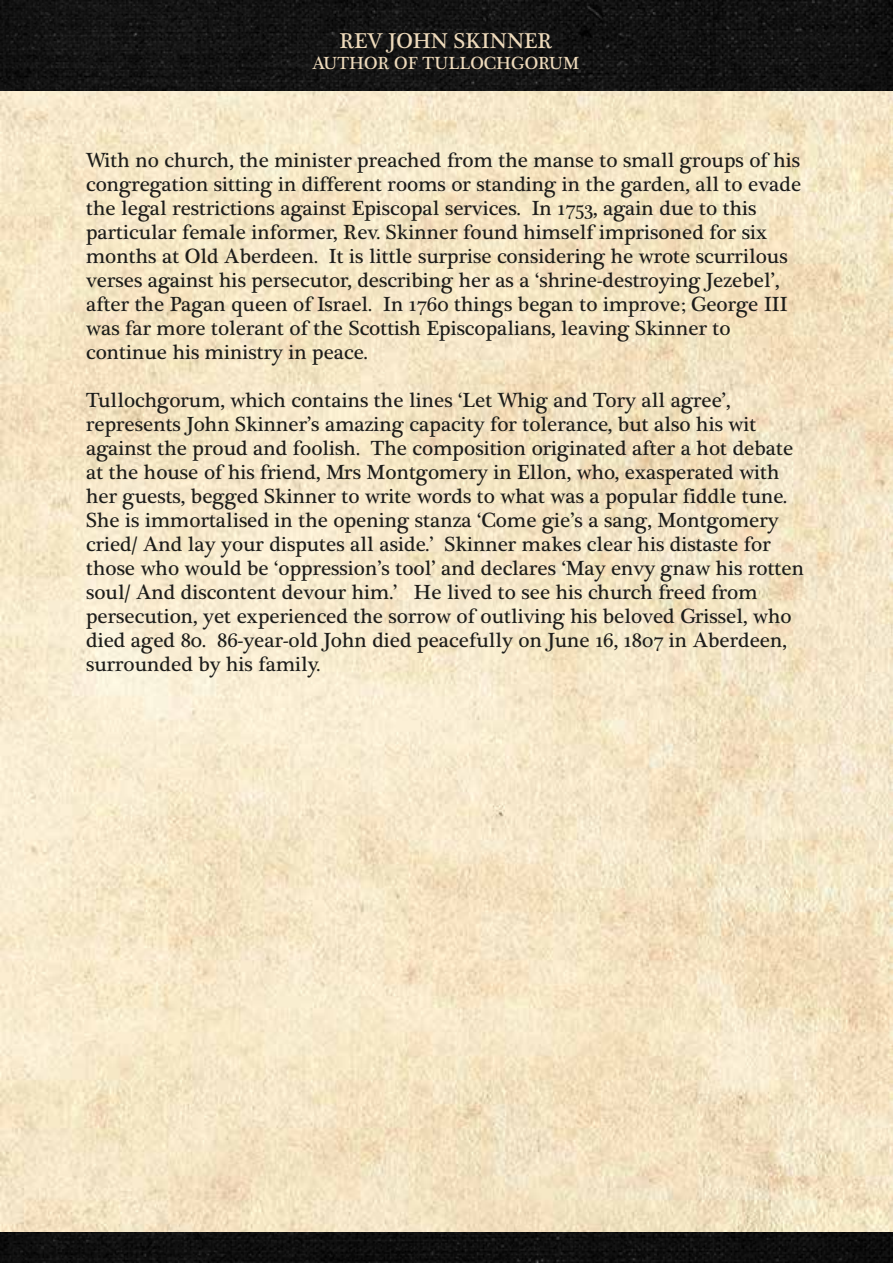
<style>
.page{position:relative;width:893px;height:1263px;background:#fff}
.page>*{position:absolute;margin:0;border:0;box-sizing:border-box;transform-origin:0 0}
.t1{font:21.9px "Plantagenet Cherokee";color:#eedabb}
.t2{font:21px/24px "Plantagenet Cherokee";color:#1d1d1b}
.t3{font:18px "Plantagenet Cherokee";color:#eedabb}
</style>
<div class="page">
<img style="left:0;top:90px;width:893px;height:1143px">
<img style="left:0;top:0;width:893px;height:90px">
<img style="left:0;top:1233px;width:893px;height:30px">
<p class="t1" style="left:339px;top:28px;width:214px">REV JOHN SKINNER</p>
<p class="t3" style="left:312px;top:53px;width:269px">AUTHOR OF TULLOCHGORUM</p>
<p class="t2" style="left:86px;top:149px;width:717px">With no church, the minister preached from the manse to small groups of his congregation sitting in different rooms or standing in the garden, all to evade the legal restrictions against Episcopal services. In 1753, again due to this particular female informer, Rev. Skinner found himself imprisoned for six months at Old Aberdeen. It is little surprise considering he wrote scurrilous verses against his persecutor, describing her as a ‘shrine-destroying Jezebel’, after the Pagan queen of Israel. In 1760 things began to improve; George III was far more tolerant of the Scottish Episcopalians, leaving Skinner to continue his ministry in peace.</p>
<p class="t2" style="left:86px;top:389px;width:719px">Tullochgorum, which contains the lines ‘Let Whig and Tory all agree’, represents John Skinner’s amazing capacity for tolerance, but also his wit against the proud and foolish. The composition originated after a hot debate at the house of his friend, Mrs Montgomery in Ellon, who, exasperated with her guests, begged Skinner to write words to what was a popular fiddle tune.<br>She is immortalised in the opening stanza ‘Come gie’s a sang, Montgomery cried/ And lay your disputes all aside.’ Skinner makes clear his distaste for those who would be ‘oppression’s tool’ and declares ‘May envy gnaw his rotten soul/ And discontent devour him.’ He lived to see his church freed from persecution, yet experienced the sorrow of outliving his beloved Grissel, who died aged 80. 86-year-old John died peacefully on June 16, 1807 in Aberdeen, surrounded by his family.</p>
</div>
